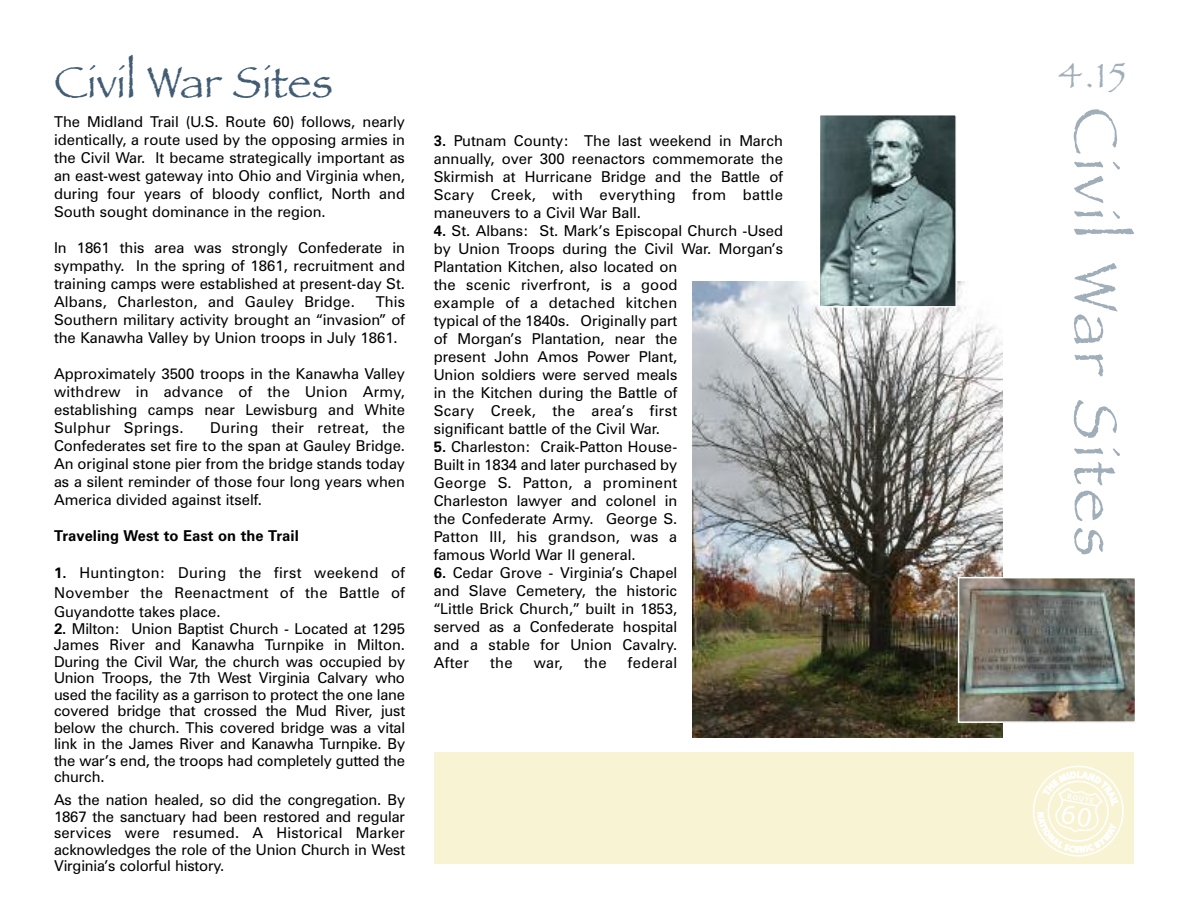
<style>
.page{position:relative;width:1188px;height:918px;background:#fff}
.page>*{position:absolute;margin:0;border:0;box-sizing:border-box;transform-origin:0 0}
.t1{font:63px "Papyrus";letter-spacing:.065em;color:#a0aeb9}
.t2{font:45px "Papyrus";color:#415c74}
.t3{font:36px "Papyrus";color:#a0aeb9}
.t4{font:15px/18px "Zurich BT";color:#000;text-align:justify}
.t5{font:700 15px "Zurich BT";color:#000}
.t6{font:15px "Zurich BT";letter-spacing:.02em;color:#000}
.s1{font-weight:700}
</style>
<div class="page">
<img style="left:692px;top:282px;width:310px;height:455px">
<img style="left:961px;top:580px;width:172px;height:140px">
<div style="left:958px;top:577px;width:178px;height:146px;border:2px solid #fff"></div>
<img style="left:822px;top:117px;width:132px;height:188px">
<div style="left:819px;top:114px;width:138px;height:194px;border:2px solid #fff"></div>
<div style="left:435px;top:752px;width:699px;height:111px;background:#f8f3d2"></div>
<svg style="left:1033px;top:766px;width:91px;height:91px"></svg>
<h2 class="t2" style="left:54px;top:55px;width:281px">Civil War Sites</h2>
<p class="t4" style="left:54px;top:114px;width:353px">The Midland Trail (U.S. Route 60) follows, nearly identically, a route used by the opposing armies in the Civil War. It became strategically important as an east-west gateway into Ohio and Virginia when, during four years of bloody conflict, North and South sought dominance in the region.</p>
<p class="t4" style="left:54px;top:240px;width:353px">In 1861 this area was strongly Confederate in sympathy. In the spring of 1861, recruitment and training camps were established at present-day St.<br>Albans, Charleston, and Gauley Bridge.</p>
<p class="t4" style="left:54px;top:294px;width:353px;text-indent:322px">This Southern military activity brought an “invasion” of the Kanawha Valley by Union troops in July 1861.</p>
<p class="t4" style="left:54px;top:366px;width:353px">Approximately 3500 troops in the Kanawha Valley withdrew in advance of the Union Army, establishing camps near Lewisburg and White Sulphur Springs.</p>
<p class="t4" style="left:54px;top:420px;width:353px;text-indent:156px">During their retreat, the Confederates set fire to the span at Gauley Bridge.<br>An original stone pier from the bridge stands today as a silent reminder of those four long years when America divided against itself.</p>
<p class="t5" style="left:54px;top:530px;width:246px">Traveling West to East on the Trail</p>
<p class="t4" style="left:54px;top:565px;width:353px;line-height:19.5px"><span class="s1">1.</span> Huntington: During the first weekend of November the Reenactment of the Battle of Guyandotte takes place.</p>
<p class="t4" style="left:54px;top:622px;width:353px;line-height:16.5px"><span class="s1">2.</span> Milton: Union Baptist Church - Located at 1295<br>James River and Kanawha Turnpike in Milton.<br>During the Civil War, the church was occupied by Union Troops, the 7th West Virginia Calvary who used the facility as a garrison to protect the one lane covered bridge that crossed the Mud River, just below the church. This covered bridge was a vital link in the James River and Kanawha Turnpike. By the war’s end, the troops had completely gutted the church.</p>
<p class="t4" style="left:54px;top:793px;width:353px;line-height:16.5px">As the nation healed, so did the congregation. By 1867 the sanctuary had been restored and regular services were resumed. A Historical Marker acknowledges the role of the Union Church in West Virginia’s colorful history.</p>
<p class="t4" style="left:434px;top:133px;width:351px"><span class="s1">3.</span> Putnam County: The last weekend in March annually, over 300 reenactors commemorate the Skirmish at Hurricane Bridge and the Battle of Scary Creek, with everything from battle maneuvers to a Civil War Ball.</p>
<p class="t4" style="left:434px;top:223px;width:351px;text-align:left"><span class="s1">4.</span> St. Albans: St. Mark’s Episcopal Church -Used by Union Troops during the Civil War. Morgan’s Plantation Kitchen, also located on<br>the scenic riverfront, is a good<br>example of a detached kitchen<br>typical of the 1840s. Originally part<br>of Morgan’s Plantation, near the<br>present John Amos Power Plant,<br>Union soldiers were served meals<br>in the Kitchen during the Battle of<br>Scary Creek, the area’s first<br>significant battle of the Civil War.</p>
<p class="t4" style="left:434px;top:439px;width:245px"><span class="s1">5.</span> Charleston: Craik-Patton House-Built in 1834 and later purchased by George S. Patton, a prominent Charleston lawyer and colonel in the Confederate Army. George S.<br>Patton III, his grandson, was a famous World War II general.</p>
<p class="t4" style="left:434px;top:565px;width:245px"><span class="s1">6.</span> Cedar Grove - Virginia’s Chapel and Slave Cemetery, the historic “Little Brick Church,” built in 1853, served as a Confederate hospital and a stable for Union Cavalry.<br>After</p>
<p class="t4" style="left:490px;top:655px;width:24px">the</p>
<p class="t4" style="left:534px;top:655px;width:31px">war,</p>
<p class="t4" style="left:584px;top:655px;width:24px">the</p>
<p class="t6" style="left:628px;top:657px;width:51px">federal</p>
<h3 class="t3" style="left:1058px;top:54px;width:69px">4.15</h3>
<h1 class="t1" style="left:1134px;top:107px;width:451px;rotate:90deg">Civil War Sites</h1>
</div>
